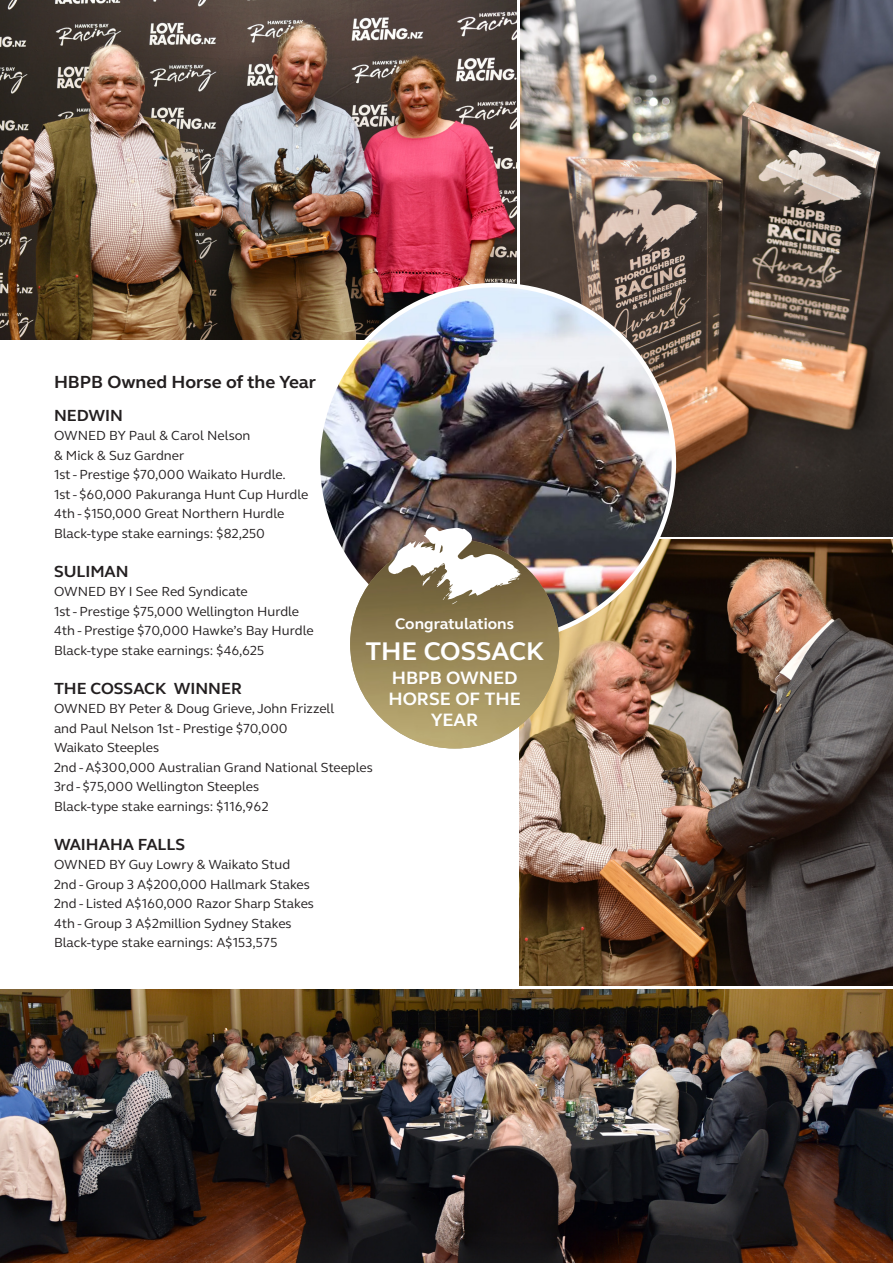
<style>
.page{position:relative;width:893px;height:1263px;background:#fff}
.page>*{position:absolute;margin:0;border:0;box-sizing:border-box;transform-origin:0 0}
.t1{font:700 26.25px "Webb Ellis Cup";color:#fff}
.t2{font:700 18.3px/21px "Webb Ellis Cup";color:#fff;text-align:center}
.t3{font:700 18px "Webb Ellis Cup";color:#231f20}
.t4{font:700 16.5px "Webb Ellis Cup";color:#231f20}
.t5{font:700 15.75px "Webb Ellis Cup";color:#fff}
.t6{font:13.5px/19.5px "Webb Ellis Cup";color:#231f20}
</style>
<div class="page">
<img style="left:0;top:0;width:517px;height:340px">
<img style="left:520px;top:0;width:373px;height:536px">
<img style="left:520px;top:539px;width:373px;height:447px">
<img style="left:0;top:990px;width:893px;height:273px">
<img style="left:318px;top:285px;width:356px;height:356px;border-radius:178px">
<img style="left:350px;top:539px;width:209px;height:209px;border-radius:105px">
<svg style="left:388px;top:526px;width:133px;height:78px"></svg>
<p class="t3" style="left:54px;top:370px;width:264px">HBPB Owned Horse of the Year</p>
<p class="t4" style="left:54px;top:404px;width:71px">NEDWIN</p>
<p class="t6" style="left:54px;top:426px;width:198px">OWNED BY Paul &amp; Carol Nelson &amp; Mick &amp; Suz Gardner</p>
<p class="t6" style="left:54px;top:465px;width:233px">1st - Prestige $70,000 Waikato Hurdle.</p>
<p class="t6" style="left:54px;top:484px;width:256px">1st - $60,000 Pakuranga Hunt Cup Hurdle</p>
<p class="t6" style="left:54px;top:504px;width:232px">4th - $150,000 Great Northern Hurdle</p>
<p class="t6" style="left:54px;top:523px;width:213px">Black-type stake earnings: $82,250</p>
<p class="t4" style="left:54px;top:560px;width:76px">SULIMAN</p>
<p class="t6" style="left:54px;top:582px;width:195px">OWNED BY I See Red Syndicate</p>
<p class="t6" style="left:54px;top:601px;width:247px">1st - Prestige $75,000 Wellington Hurdle</p>
<p class="t6" style="left:54px;top:621px;width:261px">4th - Prestige $70,000 Hawke’s Bay Hurdle</p>
<p class="t6" style="left:54px;top:640px;width:212px">Black-type stake earnings: $46,625</p>
<p class="t4" style="left:54px;top:677px;width:189px">THE COSSACK WINNER</p>
<p class="t6" style="left:54px;top:699px;width:282px">OWNED BY Peter &amp; Doug Grieve, John Frizzell and Paul Nelson 1st - Prestige $70,000<br>Waikato Steeples</p>
<p class="t6" style="left:54px;top:757px;width:320px">2nd - A$300,000 Australian Grand National Steeples</p>
<p class="t6" style="left:54px;top:777px;width:207px">3rd - $75,000 Wellington Steeples</p>
<p class="t6" style="left:54px;top:796px;width:216px">Black-type stake earnings: $116,962</p>
<p class="t4" style="left:54px;top:833px;width:133px">WAIHAHA FALLS</p>
<p class="t6" style="left:54px;top:855px;width:238px">OWNED BY Guy Lowry &amp; Waikato Stud</p>
<p class="t6" style="left:54px;top:874px;width:257px">2nd - Group 3 A$200,000 Hallmark Stakes</p>
<p class="t6" style="left:54px;top:894px;width:261px">2nd - Listed A$160,000 Razor Sharp Stakes</p>
<p class="t6" style="left:54px;top:913px;width:239px">4th - Group 3 A$2million Sydney Stakes</p>
<p class="t6" style="left:54px;top:933px;width:225px">Black-type stake earnings: A$153,575</p>
<p class="t5" style="left:395px;top:613px;width:120px">Congratulations</p>
<p class="t1" style="left:365px;top:633px;width:180px">THE COSSACK</p>
<p class="t2" style="left:392px;top:667px;width:127px">HBPB OWNED</p>
<p class="t2" style="left:388px;top:688px;width:134px">HORSE OF THE<br>YEAR</p>
</div>
